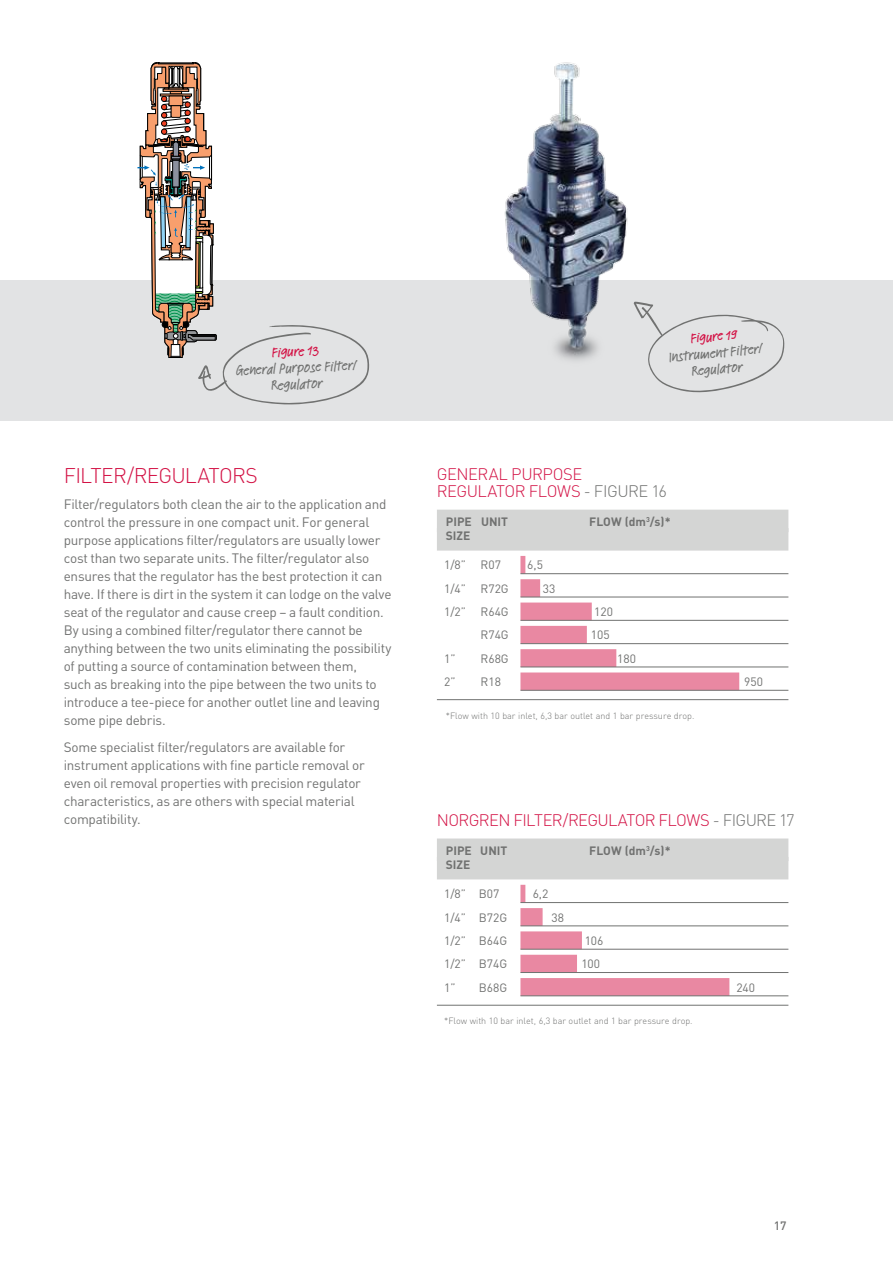
<style>
.page{position:relative;width:893px;height:1263px;background:#fff}
.page>*{position:absolute;margin:0;border:0;box-sizing:border-box;transform-origin:0 0}
.t1{font:300 21px "DIN";letter-spacing:-.04em;color:#d31245}
.t2{font:300 16.5px "DIN";letter-spacing:-.03em;color:#d31245}
.t3{font:300 16.5px "DIN";letter-spacing:-.035em;color:#717271}
.t4{font:500 15px/16.5px "Feltpen LTCE";color:#717271;text-align:center}
.t5{font:500 15px "Feltpen LTCE";color:#d31245}
.t6{font:13.5px/18px "DIN";letter-spacing:-.02em;color:#717271}
.t7{font:12px "DIN";color:#717271}
.t8{font:700 12px "DIN";color:#717271}
.t9{font:500 12px "DIN";color:#717271}
.t10{font:300 9px "DIN";color:#717271}
.s1{color:#d31245}
</style>
<div class="page">
<hr style="left:0;top:1017px;width:1px;height:140px;background:#e2e3e4">
<img style="left:487px;top:62px;width:150px;height:219px">
<div style="left:0;top:281px;width:893px;height:140px;background:#e2e3e4"></div>
<div style="left:437px;top:510px;width:351px;height:22px;background:#d4d5d4"></div>
<div style="left:437px;top:528px;width:351px;height:23px;background:#d4d5d4"></div>
<div style="left:520px;top:556px;width:5px;height:18px;background:#e988a2"></div>
<hr style="left:520px;top:573px;width:268px;height:1px;background:#717271">
<div style="left:520px;top:579px;width:20px;height:18px;background:#e988a2"></div>
<hr style="left:520px;top:596px;width:268px;height:1px;background:#717271">
<div style="left:520px;top:602px;width:72px;height:18px;background:#e988a2"></div>
<hr style="left:520px;top:620px;width:268px;height:1px;background:#717271">
<div style="left:520px;top:626px;width:67px;height:18px;background:#e988a2"></div>
<hr style="left:520px;top:643px;width:268px;height:1px;background:#717271">
<div style="left:520px;top:649px;width:96px;height:18px;background:#e988a2"></div>
<hr style="left:520px;top:666px;width:268px;height:1px;background:#717271">
<div style="left:520px;top:672px;width:219px;height:18px;background:#e988a2"></div>
<hr style="left:520px;top:690px;width:268px;height:1px;background:#717271">
<hr style="left:437px;top:699px;width:351px;height:1px;background:#717271">
<div style="left:437px;top:838px;width:351px;height:23px;background:#d4d5d4"></div>
<div style="left:437px;top:857px;width:351px;height:22px;background:#d4d5d4"></div>
<div style="left:520px;top:885px;width:5px;height:17px;background:#e988a2"></div>
<hr style="left:520px;top:902px;width:268px;height:1px;background:#717271">
<div style="left:520px;top:908px;width:23px;height:18px;background:#e988a2"></div>
<hr style="left:520px;top:925px;width:268px;height:1px;background:#717271">
<div style="left:520px;top:931px;width:62px;height:18px;background:#e988a2"></div>
<hr style="left:520px;top:949px;width:268px;height:1px;background:#717271">
<div style="left:520px;top:955px;width:57px;height:17px;background:#e988a2"></div>
<hr style="left:520px;top:972px;width:268px;height:1px;background:#717271">
<div style="left:520px;top:978px;width:209px;height:18px;background:#e988a2"></div>
<hr style="left:520px;top:995px;width:268px;height:1px;background:#717271">
<hr style="left:437px;top:1005px;width:351px;height:1px;background:#717271">
<svg style="left:137px;top:62px;width:232px;height:342px"></svg>
<svg style="left:634px;top:302px;width:151px;height:91px"></svg>
<p class="t5" style="left:271px;top:342px;width:49px;rotate:-3deg">Figure 13</p>
<p class="t4" style="left:235px;top:362px;width:123px;rotate:-3deg">GeneralPurpose Filter/<br>Regulator</p>
<h1 class="t1" style="left:64px;top:462px;width:193px">FILTER/REGULATORS</h1>
<p class="t6" style="left:64px;top:495px;width:329px">Filter/regulators both clean the air to the application and control the pressure in one compact unit. For general purpose applications filter/regulators are usually lower cost than two separate units. The filter/regulator also ensures that the regulator has the best protection it can have. If there is dirt in the system it can lodge on the valve seat of the regulator and cause creep – a fault condition.<br>By using a combined filter/regulator there cannot be anything between the two units eliminating the possibility of putting a source of contamination between them,<br>such as breaking into the pipe between the two units to introduce a tee-piece for another outlet line and leaving some pipe debris.</p>
<p class="t6" style="left:64px;top:737px;width:303px">Some specialist filter/regulators are available for instrument applications with fine particle removal or even oil removal properties with precision regulator characteristics, as are others with special material compatibility.</p>
<p class="t5" style="left:690px;top:328px;width:49px;rotate:-6deg">Figure 19</p>
<p class="t4" style="left:668px;top:349px;width:96px;rotate:-6deg">Instrument Filter/<br>Regulator</p>
<p class="t2" style="left:437px;top:463px;width:21px">Gener</p>
<p class="t2" style="left:489px;top:463px;width:92px">al purpose</p>
<p class="t2" style="left:437px;top:481px;width:21px">Regu</p>
<p class="t2" style="left:477px;top:481px;width:30px">lator</p>
<p class="t3" style="left:529px;top:481px;width:140px"><span class="s1">flows</span> - FIGURE 16</p>
<p class="t8" style="left:446px;top:514px;width:64px">PIPE UNIT</p>
<p class="t8" style="left:589px;top:514px;width:83px">FLOW (DM<sup>3</sup>/S)*</p>
<p class="t8" style="left:446px;top:528px;width:26px">SIZE</p>
<p class="t7" style="left:444px;top:558px;width:58px">1/8” R07</p>
<p class="t7" style="left:527px;top:558px;width:17px">6,5</p>
<p class="t7" style="left:444px;top:581px;width:64px">1/4” R72G</p>
<p class="t7" style="left:543px;top:581px;width:14px">33</p>
<p class="t7" style="left:444px;top:604px;width:64px">1/2” R64G</p>
<p class="t7" style="left:594px;top:604px;width:20px">120</p>
<p class="t7" style="left:444px;top:628px;width:23px">R</p>
<p class="t7" style="left:488px;top:628px;width:20px">74G</p>
<p class="t7" style="left:591px;top:628px;width:20px">105</p>
<p class="t7" style="left:444px;top:651px;width:29px">1” R</p>
<p class="t7" style="left:488px;top:651px;width:20px">68G</p>
<p class="t7" style="left:617px;top:651px;width:20px">180</p>
<p class="t7" style="left:444px;top:674px;width:29px">2” R</p>
<p class="t7" style="left:488px;top:674px;width:14px">18</p>
<p class="t7" style="left:744px;top:674px;width:20px">950</p>
<p class="t10" style="left:446px;top:710px;width:250px">*Flow with 10 bar inlet, 6,3 bar outlet and 1 bar pressure drop.</p>
<p class="t2" style="left:437px;top:810px;width:23px">Norgren</p>
<p class="t2" style="left:513px;top:810px;width:65px">fi lter/regu</p>
<p class="t2" style="left:608px;top:810px;width:29px">lator</p>
<p class="t3" style="left:658px;top:810px;width:138px"><span class="s1">Flows</span> - FIGURE 17</p>
<p class="t8" style="left:446px;top:842px;width:63px">PIPE UNIT</p>
<p class="t8" style="left:589px;top:842px;width:83px">FLOW (DM<sup>3</sup>/S)*</p>
<p class="t8" style="left:446px;top:856px;width:26px">SIZE</p>
<p class="t7" style="left:444px;top:886px;width:57px">1/8” B07</p>
<p class="t7" style="left:533px;top:886px;width:17px">6,2</p>
<p class="t7" style="left:444px;top:910px;width:63px">1/4” B72G</p>
<p class="t7" style="left:552px;top:910px;width:14px">38</p>
<p class="t7" style="left:444px;top:933px;width:63px">1/2” B64G</p>
<p class="t7" style="left:585px;top:933px;width:20px">106</p>
<p class="t7" style="left:444px;top:956px;width:63px">1/2” B74G</p>
<p class="t7" style="left:581px;top:956px;width:20px">100</p>
<p class="t7" style="left:444px;top:980px;width:13px">1”</p>
<p class="t7" style="left:479px;top:980px;width:28px">B68G</p>
<p class="t7" style="left:736px;top:980px;width:20px">240</p>
<p class="t10" style="left:444px;top:1015px;width:250px">*Flow with 10 bar inlet, 6,3 bar outlet and 1 bar pressure drop.</p>
<p class="t9" style="left:774px;top:1218px;width:14px">17</p>
</div>
